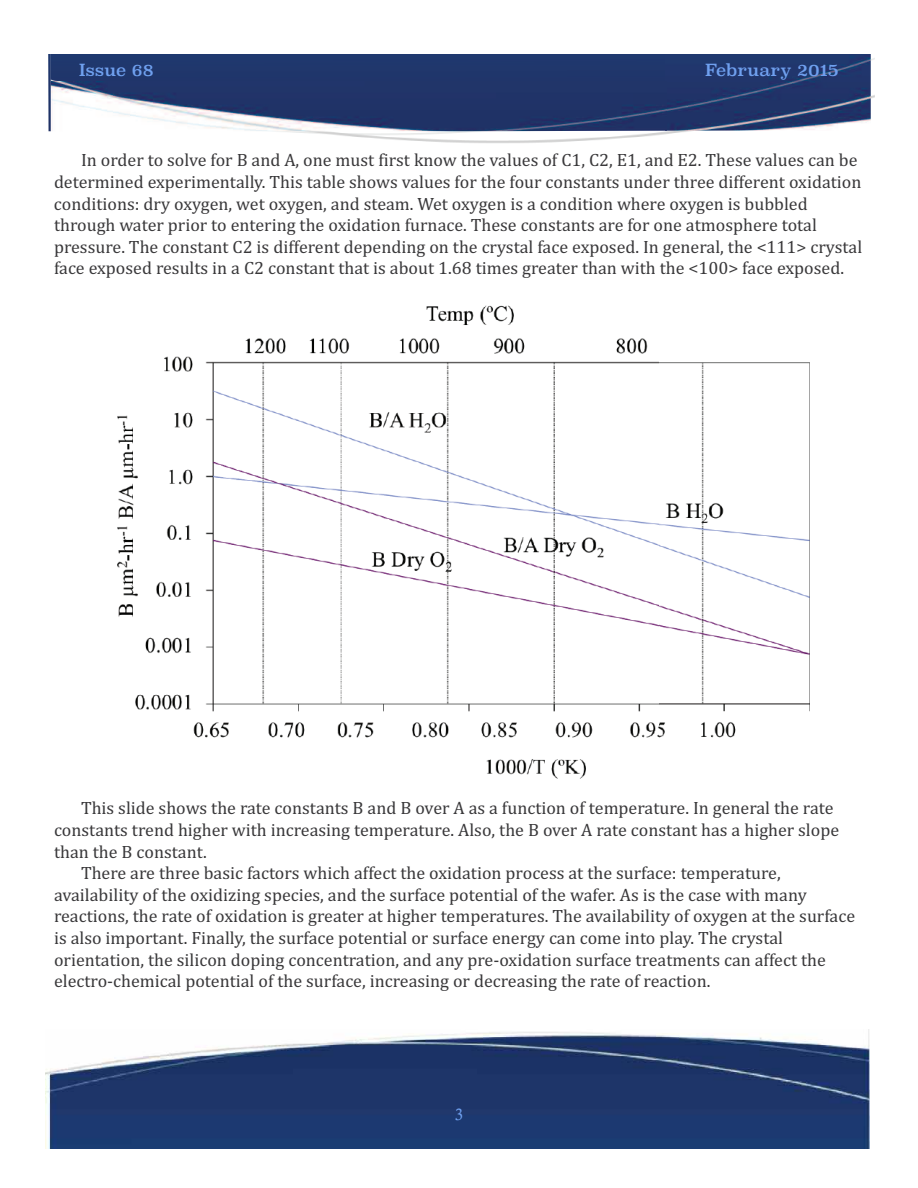
<style>
.page{position:relative;width:918px;height:1188px;background:#fff}
.page>*{position:absolute;margin:0;border:0;box-sizing:border-box;transform-origin:0 0}
.t1{font:18px/21.6px "Cambria";color:#39383a}
.t2{font:16.5px "Superclarendon";color:#6fa0ef}
.t3{font:16.5px "Calisto";color:#6fa0ef}
</style>
<div class="page">
<img style="left:48px;top:54px;width:3px;height:77px">
<img style="left:51px;top:54px;width:820px;height:77px">
<img style="left:45px;top:1030px;width:825px;height:119px">
<img style="left:117px;top:305px;width:693px;height:474px">
<p class="t2" style="left:79px;top:59px;width:76px">Issue 68</p>
<p class="t2" style="left:705px;top:59px;width:135px">February 2015</p>
<p class="t1" style="left:54px;top:149px;width:810px;text-indent:27px">In order to solve for B and A, one must first know the values of C1, C2, E1, and E2. These values can be determined experimentally. This table shows values for the four constants under three different oxidation conditions: dry oxygen, wet oxygen, and steam. Wet oxygen is a condition where oxygen is bubbled through water prior to entering the oxidation furnace. These constants are for one atmosphere total pressure. The constant C2 is different depending on the crystal face exposed. In general, the &lt;111&gt; crystal face exposed results in a C2 constant that is about 1.68 times greater than with the &lt;100&gt; face exposed.</p>
<p class="t1" style="left:81px;top:797px;width:754px">This slide shows the rate constants B and B over A as a function of temperature. In general the rate</p>
<p class="t1" style="left:54px;top:819px;width:787px">constants trend higher with increasing temperature. Also, the B over A rate constant has a higher slope</p>
<p class="t1" style="left:54px;top:841px;width:154px">than the B constant.</p>
<p class="t1" style="left:81px;top:862px;width:701px">There are three basic factors which affect the oxidation process at the surface: temperature,</p>
<p class="t1" style="left:54px;top:884px;width:754px">availability of the oxidizing species, and the surface potential of the wafer. As is the case with many</p>
<p class="t1" style="left:54px;top:905px;width:803px">reactions, the rate of oxidation is greater at higher temperatures. The availability of oxygen at the surface</p>
<p class="t1" style="left:54px;top:927px;width:731px">is also important. Finally, the surface potential or surface energy can come into play. The crystal</p>
<p class="t1" style="left:54px;top:949px;width:773px">orientation, the silicon doping concentration, and any pre-oxidation surface treatments can affect the</p>
<p class="t1" style="left:54px;top:970px;width:658px">electro-chemical potential of the surface, increasing or decreasing the rate of reaction.</p>
<p class="t3" style="left:455px;top:1108px;width:10px">3</p>
</div>
